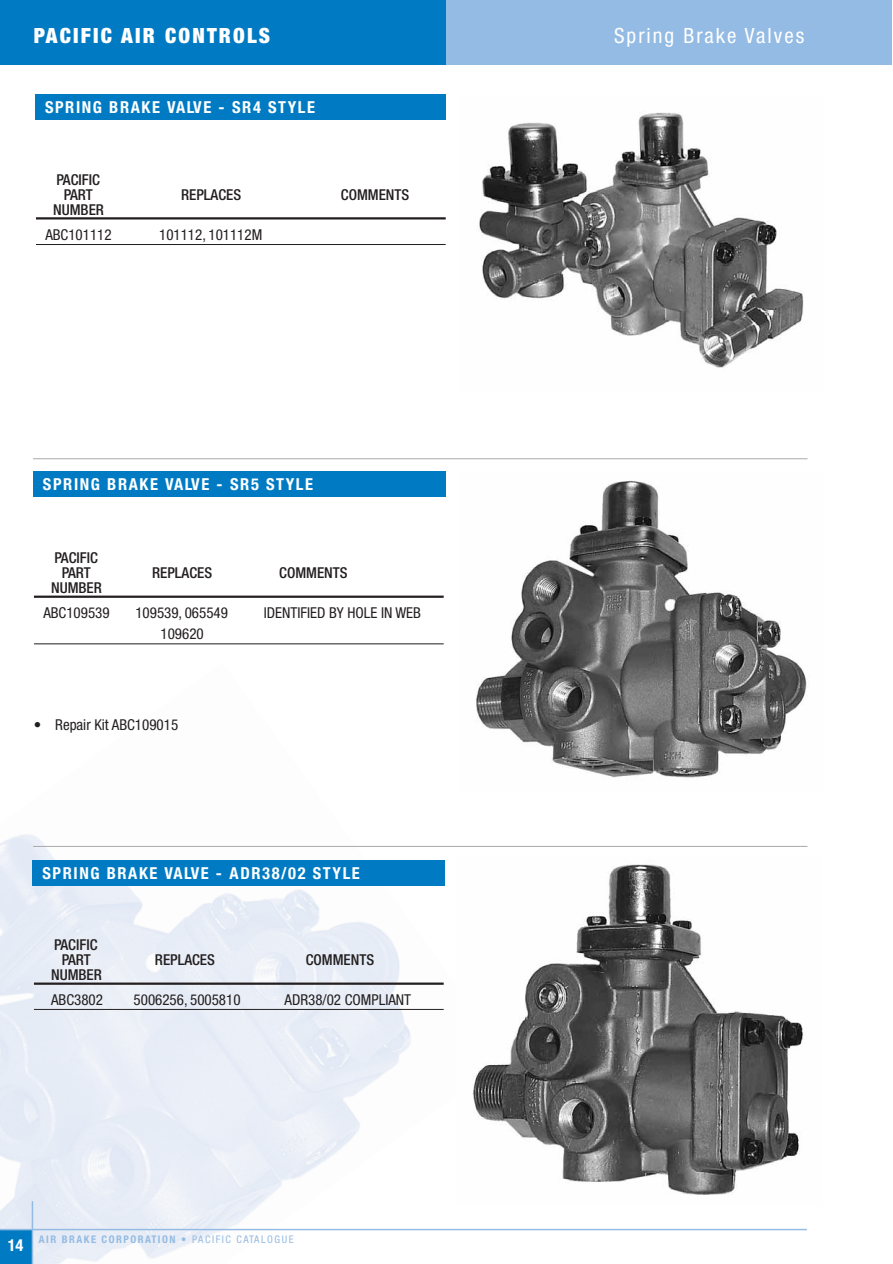
<style>
.page{position:relative;width:893px;height:1264px;background:#fff}
.page>*{position:absolute;margin:0;border:0;box-sizing:border-box;transform-origin:0 0}
.t1{font:900 condensed 21px "Helvetica Neue";letter-spacing:.105em;color:#fff}
.t2{font:condensed 21px "Helvetica Neue";letter-spacing:.095em;color:#fff}
.t3{font:700 condensed 16.5px "Helvetica Neue";letter-spacing:.095em;color:#fff}
.t4{font:condensed 15px "Helvetica Neue";color:#231f20}
.t5{font:500 condensed 15px/15px "Helvetica Neue";color:#231f20;text-align:center}
.t6{font:700 condensed 10.5px "Helvetica Neue";letter-spacing:.145em;color:#94bbe3}
.s1{font-weight:400}
</style>
<div class="page">
<img style="left:0;top:834px;width:508px;height:429px">
<div style="left:0;top:1229px;width:32px;height:34px;background:#007bc3"></div>
<hr style="left:0;top:1228px;width:806px;height:2px;background:#94bbe3">
<hr style="left:32px;top:1200px;width:1px;height:63px;background:#94bbe3">
<div style="left:0;top:0;width:891px;height:64px;background:#94bbe3"></div>
<div style="left:0;top:0;width:445px;height:64px;background:#007bc3"></div>
<hr style="left:33px;top:458px;width:774px;height:1px;background:#a7a9ac">
<hr style="left:33px;top:846px;width:774px;height:1px;background:#a7a9ac">
<div style="left:32px;top:859px;width:413px;height:26px;background:#007bc3"></div>
<img style="left:457px;top:856px;width:347px;height:349px">
<hr style="left:34px;top:982px;width:409px;height:2px;background:#231f20">
<hr style="left:34px;top:1009px;width:409px;height:1px;background:#231f20">
<div style="left:33px;top:471px;width:412px;height:26px;background:#007bc3"></div>
<img style="left:476px;top:480px;width:331px;height:298px">
<hr style="left:34px;top:595px;width:409px;height:2px;background:#231f20">
<hr style="left:34px;top:643px;width:409px;height:1px;background:#231f20">
<div style="left:35px;top:95px;width:410px;height:25px;background:#007bc3"></div>
<img style="left:479px;top:112px;width:325px;height:256px">
<hr style="left:36px;top:217px;width:409px;height:2px;background:#231f20">
<hr style="left:36px;top:244px;width:409px;height:1px;background:#231f20">
<h1 class="t1" style="left:34px;top:23px;width:238px">PACIFIC AIR CONTROLS</h1>
<h1 class="t2" style="left:614px;top:23px;width:192px">Spring Brake Valves</h1>
<p class="t3" style="left:45px;top:97px;width:271px">SPRING BRAKE VALVE - SR4 STYLE</p>
<p class="t5" style="left:57px;top:171px;width:45px">PACIFIC<br>PART</p>
<p class="t5" style="left:181px;top:186px;width:61px">REPLACES</p>
<p class="t5" style="left:341px;top:186px;width:70px">COMMENTS</p>
<p class="t5" style="left:53px;top:201px;width:52px">NUMBER</p>
<p class="t4" style="left:45px;top:226px;width:68px">ABC101112</p>
<p class="t4" style="left:159px;top:226px;width:105px">101112, 101112M</p>
<p class="t3" style="left:43px;top:474px;width:271px">SPRING BRAKE VALVE - SR5 STYLE</p>
<p class="t5" style="left:55px;top:550px;width:45px">PACIFIC<br>PART</p>
<p class="t5" style="left:152px;top:565px;width:61px">REPLACES</p>
<p class="t5" style="left:279px;top:565px;width:70px">COMMENTS</p>
<p class="t5" style="left:51px;top:580px;width:52px">NUMBER</p>
<p class="t4" style="left:43px;top:604px;width:68px">ABC109539</p>
<p class="t4" style="left:135px;top:604px;width:94px">109539, 065549</p>
<p class="t4" style="left:264px;top:604px;width:159px">IDENTIFIED BY HOLE IN WEB</p>
<p class="t4" style="left:160px;top:625px;width:45px">109620</p>
<p class="t4" style="left:34px;top:715px;width:146px">• Repair Kit ABC109015</p>
<p class="t3" style="left:42px;top:862px;width:319px">SPRING BRAKE VALVE - ADR38/02 STYLE</p>
<p class="t5" style="left:54px;top:936px;width:45px">PACIFIC<br>PART</p>
<p class="t5" style="left:155px;top:951px;width:61px">REPLACES</p>
<p class="t5" style="left:306px;top:951px;width:70px">COMMENTS</p>
<p class="t5" style="left:51px;top:966px;width:52px">NUMBER</p>
<p class="t4" style="left:51px;top:991px;width:53px">ABC3802</p>
<p class="t4" style="left:134px;top:991px;width:108px">5006256, 5005810</p>
<p class="t4" style="left:284px;top:991px;width:128px">ADR38/02 COMPLIANT</p>
<p class="t3" style="left:8px;top:1235px;width:17px">14</p>
<p class="t6" style="left:39px;top:1232px;width:256px">AIR BRAKE CORPORATION <span class="s1">• PACIFIC CATALOGUE</span></p>
</div>
